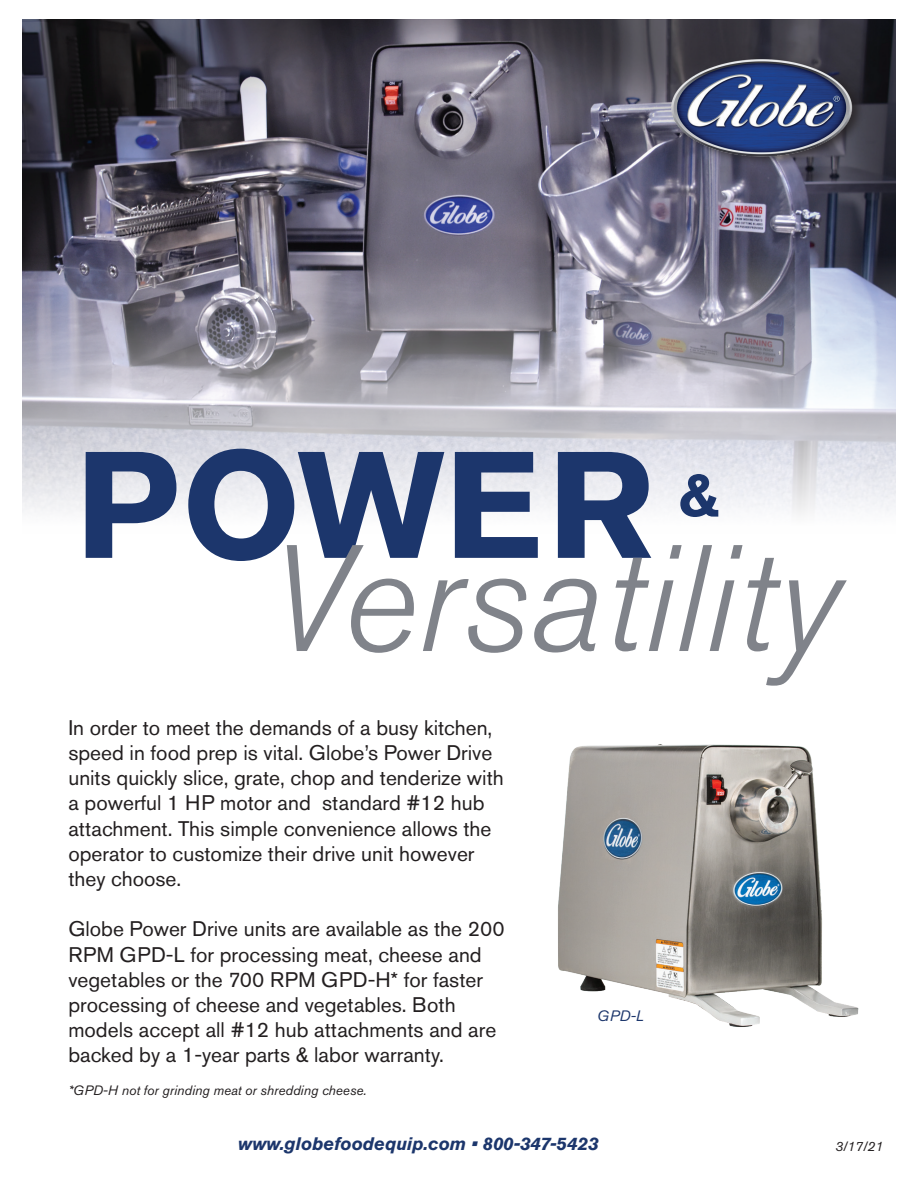
<style>
.page{position:relative;width:918px;height:1188px;background:#fff}
.page>*{position:absolute;margin:0;border:0;box-sizing:border-box;transform-origin:0 0}
.t1{font:italic 300 150px "Akzidenz Grotesk Pro";color:#80838a}
.t2{font:700 150px "Akzidenz Grotesk Pro";letter-spacing:.01em;color:#1c366c}
.t3{font:700 60px "Akzidenz Grotesk Pro";color:#1c366c}
.t4{font:21px/25.2px "Akzidenz Grotesk Pro";color:#231f20}
.t5{font:italic 700 18px "Akzidenz Grotesk Pro";color:#1c366c}
.t6{font:italic 15px "Akzidenz Grotesk Pro";color:#1c366c}
.t7{font:italic 13.5px "Akzidenz Grotesk Pro";color:#231f20}
</style>
<div class="page">
<img style="left:22px;top:20px;width:874px;height:495px">
<div style="left:669px;top:54px;width:197px;height:112px;background:#231f20;opacity:.75"></div>
<img style="left:669px;top:54px;width:185px;height:103px">
<img style="left:558px;top:744px;width:301px;height:283px">
<h1 class="t2" style="left:76px;top:408px;width:580px">POWER</h1>
<h2 class="t3" style="left:679px;top:457px;width:43px">&amp;</h2>
<h1 class="t1" style="left:263px;top:501px;width:576px">Versatility</h1>
<p class="t4" style="left:68px;top:715px;width:437px">In order to meet the demands of a busy kitchen, speed in food prep is vital. Globe’s Power Drive units quickly slice, grate, chop and tenderize with a powerful 1 HP motor and standard #12 hub attachment. This simple convenience allows the operator to customize their drive unit however they choose.</p>
<p class="t4" style="left:68px;top:916px;width:438px">Globe Power Drive units are available as the 200<br>RPM GPD-L for processing meat, cheese and vegetables or the 700 RPM GPD-H* for faster processing of cheese and vegetables. Both models accept all #12 hub attachments and are backed by a 1-year parts &amp; labor warranty.</p>
<p class="t7" style="left:68px;top:1081px;width:300px">*GPD-H not for grinding meat or shredding cheese.</p>
<p class="t6" style="left:597px;top:1006px;width:48px">GPD-L</p>
<p class="t5" style="left:238px;top:1132px;width:362px">www.globefoodequip.com • 800-347-5423</p>
<p class="t7" style="left:835px;top:1138px;width:49px">3/17/21</p>
</div>
